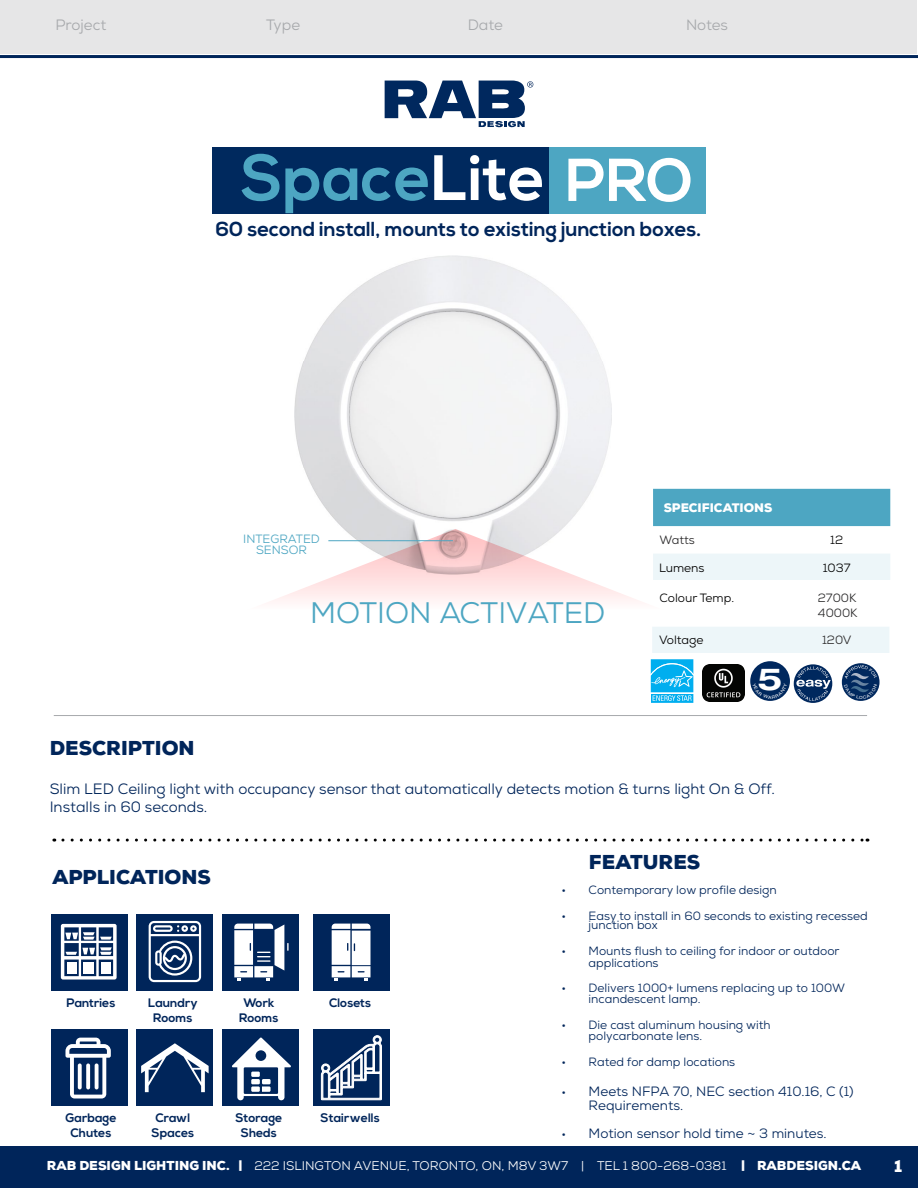
<style>
.page{position:relative;width:918px;height:1188px;background:#fff}
.page>*{position:absolute;margin:0;border:0;box-sizing:border-box;transform-origin:0 0}
.t1{font:700 63.9px "Nexa";color:#4da6c2}
.t2{font:700 expanded 30.45px "Helvetica Neue";color:#fff}
.t3{font:29.7px "Nexa";color:#4da6c2}
.t4{font:700 20.25px "Nexa";color:#00255a}
.t5{font:900 19.5px "Nexa";color:#00255a}
.t6{font:900 16.5px "Nexa";color:#fff}
.t7{font:15px/18px "Nexa";color:#00255a}
.t8{font:15px "Nexa";color:#a7a9ac}
.t9{font:13.5px/13.8px "Nexa";color:#00255a}
.t10{font:12.6px "Nexa";color:#fff}
.t11{font:700 12.3px/15px "Nexa";color:#00255a;text-align:center}
.t12{font:12px/11.2px "Nexa";color:#00255a}
.t13{font:12px "Nexa";color:#000}
.t14{font:12px "Nexa";color:#292829}
.t15{font:12px/10.5px "Nexa";color:#4da6c2;text-align:center}
.t16{font:900 12px "Nexa";color:#fff}
.t17{font:expanded 11.7px "Helvetica Neue LT Std";color:#fff}
.t18{font:expanded 8.25px "Helvetica Neue LT Std";color:#fff}
.s1{color:#fff}
.s2{font-size:60.3px;color:#fff}
.s3{font-size:12px}
.s4{font-weight:900}
</style>
<div class="page">
<svg style="left:385px;top:81px;width:148px;height:46px"></svg>
<div style="left:0;top:1147px;width:918px;height:41px;background:#00255a"></div>
<div style="left:1px;top:1px;width:916px;height:53px;background:#e6e6e7"></div>
<hr style="left:0;top:55px;width:918px;height:3px;background:#00255a">
<hr style="left:54px;top:715px;width:813px;height:1px;background:#a7a9ac">
<div style="left:653px;top:489px;width:237px;height:37px;background:#4da6c2"></div>
<div style="left:668px;top:554px;width:222px;height:26px;background:#edf6f9"></div>
<svg style="left:63px;top:839px;width:805px;height:3px"></svg>
<div style="left:137px;top:914px;width:76px;height:76px;background:#00255a"></div>
<div style="left:137px;top:1030px;width:76px;height:76px;background:#00255a"></div>
<div style="left:222px;top:914px;width:76px;height:76px;background:#00255a"></div>
<div style="left:222px;top:1030px;width:76px;height:76px;background:#00255a"></div>
<div style="left:313px;top:914px;width:77px;height:76px;background:#00255a"></div>
<div style="left:313px;top:1030px;width:77px;height:76px;background:#00255a"></div>
<div style="left:51px;top:914px;width:77px;height:76px;background:#00255a"></div>
<div style="left:51px;top:1030px;width:77px;height:76px;background:#00255a"></div>
<img style="left:295px;top:256px;width:316px;height:273px">
<img style="left:273px;top:529px;width:395px;height:72px">
<div style="left:212px;top:147px;width:352px;height:67px;background:#00295e"></div>
<div style="left:550px;top:147px;width:156px;height:67px;background:#4da6c2"></div>
<hr style="left:328px;top:540px;width:125px;height:1px;background:#4da6c2">
<svg style="left:61px;top:924px;width:56px;height:56px"></svg>
<svg style="left:149px;top:921px;width:52px;height:61px"></svg>
<svg style="left:234px;top:924px;width:55px;height:57px"></svg>
<div style="left:750px;top:661px;width:40px;height:40px;background:#00285e;border-radius:50%"></div>
<svg style="left:650px;top:659px;width:44px;height:44px;background:#37bff2"></svg>
<svg style="left:794px;top:664px;width:38px;height:39px"></svg>
<svg style="left:796px;top:666px;width:35px;height:35px"></svg>
<svg style="left:332px;top:924px;width:39px;height:57px;background:#d6dbe4"></svg>
<svg style="left:65px;top:1038px;width:46px;height:60px"></svg>
<svg style="left:141px;top:1043px;width:68px;height:49px"></svg>
<svg style="left:232px;top:1037px;width:59px;height:63px"></svg>
<svg style="left:320px;top:1035px;width:62px;height:66px"></svg>
<svg style="left:842px;top:663px;width:38px;height:38px"></svg>
<div style="left:652px;top:627px;width:237px;height:26px;background:#edf6f9"></div>
<img style="left:702px;top:665px;width:42px;height:36px">
<svg style="left:753px;top:691px;width:34px;height:8px"></svg>
<svg style="left:844px;top:665px;width:33px;height:34px"></svg>
<p class="t8" style="left:55px;top:15px;width:52px">Project</p>
<p class="t8" style="left:266px;top:15px;width:36px">Type</p>
<p class="t8" style="left:468px;top:15px;width:37px">Date</p>
<p class="t8" style="left:686px;top:15px;width:44px">Notes</p>
<h1 class="t1" style="left:241px;top:141px;width:454px">Space<span class="s1">Lite</span> <span class="s2">PRO</span></h1>
<h3 class="t4" style="left:216px;top:218px;width:487px">60 second install, mounts to existing junction boxes.</h3>
<p class="t15" style="left:243px;top:534px;width:78px">INTEGRATED<br>SENSOR</p>
<h3 class="t3" style="left:310px;top:594px;width:297px">MOTION ACTIVATED</h3>
<p class="t16" style="left:664px;top:499px;width:110px">SPECIFICATIONS</p>
<p class="t14" style="left:660px;top:532px;width:37px">Watts</p>
<p class="t13" style="left:830px;top:532px;width:14px">12</p>
<p class="t13" style="left:659px;top:560px;width:47px">Lumens</p>
<p class="t13" style="left:823px;top:560px;width:29px">1037</p>
<p class="t13" style="left:660px;top:591px;width:76px">Colour Temp.</p>
<p class="t14" style="left:818px;top:591px;width:40px">2700K</p>
<p class="t14" style="left:818px;top:606px;width:41px">4000K</p>
<p class="t13" style="left:659px;top:632px;width:46px">Voltage</p>
<p class="t14" style="left:822px;top:632px;width:31px">120V</p>
<h2 class="t2" style="left:758px;top:660px;width:26px">5</h2>
<h3 class="t5" style="left:50px;top:735px;width:146px">DESCRIPTION</h3>
<p class="t7" style="left:50px;top:780px;width:727px">Slim LED Ceiling light with occupancy sensor that automatically detects motion &amp; turns light On &amp; Off.<br>Installs in 60 seconds.</p>
<h3 class="t5" style="left:52px;top:864px;width:160px">APPLICATIONS</h3>
<p class="t11" style="left:67px;top:995px;width:50px">Pantries</p>
<p class="t11" style="left:148px;top:995px;width:51px">Laundry<br>Rooms</p>
<p class="t11" style="left:66px;top:1111px;width:52px">Garbage<br>Chutes</p>
<p class="t11" style="left:151px;top:1111px;width:44px">Crawl<br>Spaces</p>
<p class="t11" style="left:239px;top:995px;width:41px">Work<br>Rooms</p>
<p class="t11" style="left:235px;top:1111px;width:49px">Storage<br>Sheds</p>
<p class="t11" style="left:329px;top:995px;width:44px">Closets</p>
<p class="t11" style="left:321px;top:1111px;width:61px">Stairwells</p>
<h3 class="t5" style="left:589px;top:849px;width:113px">FEATURES</h3>
<p class="t12" style="left:562px;top:885px;width:217px">• Contemporary low profile design</p>
<p class="t12" style="left:589px;top:911px;width:281px;line-height:9.6px;text-indent:-27px">• Easy to install in 60 seconds to existing recessed junction box</p>
<p class="t12" style="left:589px;top:945px;width:253px;line-height:12px;text-indent:-27px">• Mounts flush to ceiling for indoor or outdoor applications</p>
<p class="t12" style="left:589px;top:982px;width:258px;text-indent:-27px">• Delivers 1000+ lumens replacing up to 100W incandescent lamp.</p>
<p class="t12" style="left:589px;top:1019px;width:184px;text-indent:-27px">• Die cast aluminum housing with polycarbonate lens.</p>
<p class="t12" style="left:562px;top:1056px;width:175px">• Rated for damp locations</p>
<p class="t9" style="left:589px;top:1084px;width:267px;text-indent:-27px"><span class="s3">•</span> Meets NFPA 70, NEC section 410.16, C (1)<br>Requirements.</p>
<p class="t9" style="left:562px;top:1126px;width:267px"><span class="s3">•</span> Motion sensor hold time ~ 3 minutes.</p>
<p class="t17" style="left:55px;top:1152px;width:177px">RAB DESIGN LIGHTING INC.</p>
<p class="t18" style="left:325px;top:1156px;width:298px">222 Islington Avenue, Toronto, ON M8V 3W7 • TEL. 1 800-268-0381</p>
<p class="t17" style="left:775px;top:1152px;width:99px">RABDESIGN.CA</p>
<p class="t10" style="left:47px;top:1158px;width:816px"><span class="s4">RAB DESIGN LIGHTING INC. |</span> 222 ISLINGTON AVENUE, TORONTO, ON, M8V 3W7 | TEL 1 800-268-0381 <span class="s4">| RABDESIGN.CA</span></p>
<h3 class="t6" style="left:894px;top:1155px;width:10px">1</h3>
</div>
